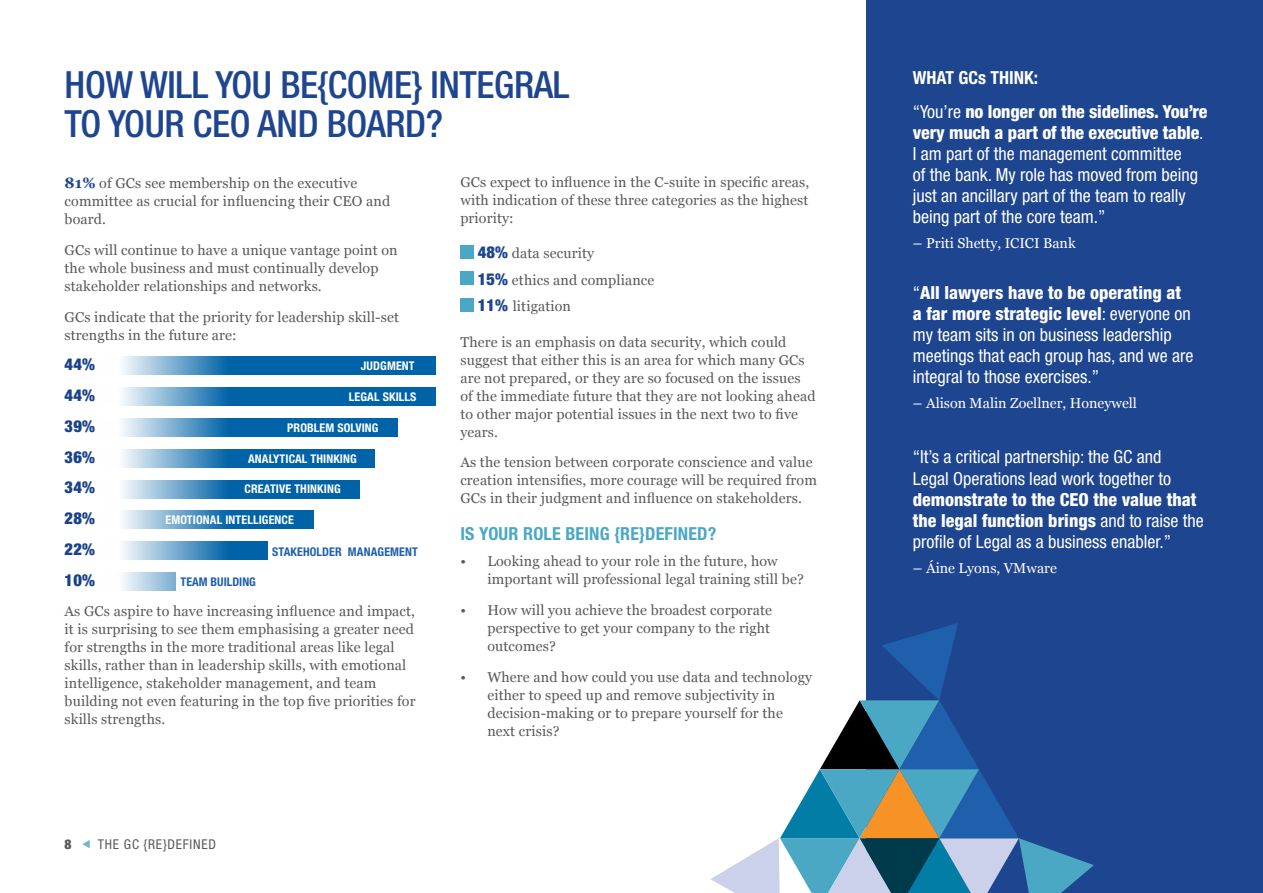
<style>
.page{position:relative;width:1263px;height:893px;background:#fff}
.page>*{position:absolute;margin:0;border:0;box-sizing:border-box;transform-origin:0 0}
.t1{font:500 condensed 37.5px/39px "Helvetica Neue LT Std";letter-spacing:-.01em;color:#1e458f}
.t2{font:condensed 18px/21px "Helvetica Neue LT Std";color:#fff}
.t3{font:800 condensed 18px/21px "Helvetica Neue LT Std";color:#fff}
.t4{font:700 condensed 18px "Helvetica Neue LT Std";letter-spacing:.01em;color:#4ba8c5}
.t5{font:900 condensed 16.5px/30.8px "Helvetica Neue LT Std";letter-spacing:.01em;color:#1a428a}
.t6{font:14.25px/18px "Georgia";letter-spacing:.01em;color:#58595b}
.t7{font:14.25px "Georgia";color:#fff}
.t8{font:condensed 13.5px "Helvetica Neue LT Std";letter-spacing:.06em;color:#58595b}
.t9{font:900 condensed 13.5px "Helvetica Neue LT Std";color:#58595b}
.t10{font:700 condensed 12px "Helvetica Neue LT Std";letter-spacing:.01em;color:#fff}
.t11{font:700 condensed 12px "Helvetica Neue LT Std";letter-spacing:.01em;color:#1f60ad}
.s1{font-weight:700;font-size:15px;color:#1e458f}
.s2{font-family:"Helvetica Neue LT Std";font-weight:900;font-stretch:condensed;font-size:16.5px;color:#1e458f}
.s3{font-weight:700}
.s4{font-weight:400}
.s5{font-weight:800}
.s6{font-size:15px}
</style>
<div class="page">
<div style="left:99px;top:572px;width:77px;height:19px;background:linear-gradient(to right,#fff,#82b2d3)"></div>
<svg style="left:122px;top:542px;width:146px;height:18px;background:#5999c5"></svg>
<svg style="left:122px;top:511px;width:191px;height:18px;background:#448cbe"></svg>
<svg style="left:122px;top:480px;width:237px;height:18px;background:#3784b9"></svg>
<svg style="left:122px;top:449px;width:253px;height:18px;background:#3382b8"></svg>
<svg style="left:122px;top:418px;width:276px;height:19px;background:#2f7fb7"></svg>
<svg style="left:122px;top:387px;width:314px;height:19px;background:#297cb5"></svg>
<svg style="left:122px;top:357px;width:314px;height:18px;background:#297cb5"></svg>
<div style="left:460px;top:245px;width:14px;height:13px;background:#4ba8c5"></div>
<div style="left:460px;top:271px;width:14px;height:14px;background:#4ba8c5"></div>
<div style="left:460px;top:298px;width:14px;height:13px;background:#4ba8c5"></div>
<div style="left:866px;top:0;width:397px;height:893px;background:#1e458f"></div>
<svg style="left:710px;top:623px;width:384px;height:270px"></svg>
<h1 class="t1" style="left:65px;top:65px;width:506px">HOW WILL YOU BE{COME} INTEGRAL<br>TO YOUR CEO AND BOARD?</h1>
<p class="t6" style="left:65px;top:174px;width:327px"><span class="s1">81%</span> of GCs see membership on the executive committee as crucial for influencing their CEO and board.</p>
<p class="t6" style="left:65px;top:240px;width:335px">GCs will continue to have a unique vantage point on the whole business and must continually develop stakeholder relationships and networks.</p>
<p class="t6" style="left:65px;top:307px;width:336px">GCs indicate that the priority for leadership skill-set strengths in the future are:</p>
<p class="t5" style="left:65px;top:349px;width:32px">44%</p>
<p class="t10" style="left:361px;top:359px;width:55px">JUDGMENT</p>
<p class="t5" style="left:65px;top:380px;width:32px">44%</p>
<p class="t10" style="left:349px;top:390px;width:69px">LEGAL SKILLS</p>
<p class="t5" style="left:65px;top:410px;width:32px">39%</p>
<p class="t10" style="left:287px;top:420px;width:93px">PROBLEM SOLVING</p>
<p class="t5" style="left:65px;top:441px;width:32px">36%</p>
<p class="t10" style="left:248px;top:451px;width:110px">ANALYTICAL THINKING</p>
<p class="t5" style="left:65px;top:472px;width:32px">34%</p>
<p class="t10" style="left:245px;top:482px;width:98px">CREATIVE THINKING</p>
<p class="t5" style="left:65px;top:503px;width:32px">28%</p>
<p class="t10" style="left:166px;top:513px;width:130px">EMOTIONAL INTELLIGENCE</p>
<p class="t5" style="left:65px;top:533px;width:32px">22%<br>10%</p>
<p class="t6" style="left:65px;top:602px;width:352px">As GCs aspire to have increasing influence and impact, it is surprising to see them emphasising a greater need for strengths in the more traditional areas like legal skills, rather than in leadership skills, with emotional intelligence, stakeholder management, and team building not even featuring in the top five priorities for skills strengths.</p>
<p class="t6" style="left:460px;top:173px;width:350px;text-align:justify">GCs expect to influence in the C-suite in specific areas, with indication of these three categories as the highest priority:</p>
<p class="t6" style="left:478px;top:240px;width:178px;line-height:26.5px"><span class="s2">48%</span> data security<br><span class="s2">15%</span> ethics and compliance<br><span class="s2">11%</span> litigation</p>
<p class="t6" style="left:460px;top:332px;width:357px">There is an emphasis on data security, which could suggest that either this is an area for which many GCs are not prepared, or they are so focused on the issues of the immediate future that they are not looking ahead to other major potential issues in the next two to five years.</p>
<p class="t6" style="left:460px;top:453px;width:358px">As the tension between corporate conscience and value creation intensifies, more courage will be required from<br>GCs in their judgment and influence on stakeholders.</p>
<p class="t4" style="left:460px;top:522px;width:257px">IS YOUR ROLE BEING {RE}DEFINED?</p>
<p class="t6" style="left:487px;top:552px;width:318px;text-indent:-27px">• Looking ahead to your role in the future, how important will professional legal training still be?</p>
<p class="t6" style="left:487px;top:600px;width:286px;text-indent:-27px">• How will you achieve the broadest corporate perspective to get your company to the right outcomes?</p>
<p class="t6" style="left:487px;top:667px;width:326px;text-indent:-27px">• Where and how could you use data and technology either to speed up and remove subjectivity in decision-making or to prepare yourself for the next crisis?</p>
<p class="t11" style="left:272px;top:544px;width:147px">STAKEHOLDER MANAGEMENT</p>
<p class="t11" style="left:181px;top:574px;width:77px">TEAM BUILDING</p>
<p class="t9" style="left:65px;top:836px;width:9px">8</p>
<p class="t8" style="left:98px;top:837px;width:120px">THE GC {RE}DEFINED</p>
<p class="t3" style="left:913px;top:61px;width:296px;line-height:33.8px"><span class="s3">WHAT GCs THINK:<br></span><span class="s4">“You’re</span> no longer on the sidelines. You’re</p>
<p class="t2" style="left:913px;top:122px;width:292px"><span class="s5">very much a part of the executive table</span>.<br>I am part of the management committee<br>of the bank. My role has moved from being just an ancillary part of the team to really being part of the core team.”</p>
<p class="t7" style="left:913px;top:233px;width:164px"><span class="s6">–</span> Priti Shetty, ICICI Bank</p>
<p class="t2" style="left:913px;top:282px;width:282px">“<span class="s5">All lawyers have to be operating at a far more strategic level</span>: everyone on my team sits in on business leadership meetings that each group has, and we are integral to those exercises.”</p>
<p class="t7" style="left:913px;top:393px;width:226px"><span class="s6">–</span> Alison Malin Zoellner, Honeywell</p>
<p class="t2" style="left:913px;top:446px;width:260px">“It’s a critical partnership: the GC and<br>Legal Operations lead work together to</p>
<p class="t3" style="left:913px;top:488px;width:293px">demonstrate to the CEO the value that the legal function brings <span class="s4">and to raise the profile of Legal as a business enabler.”</span></p>
<p class="t7" style="left:913px;top:557px;width:146px"><span class="s6">–</span> Áine Lyons, VMware</p>
</div>
